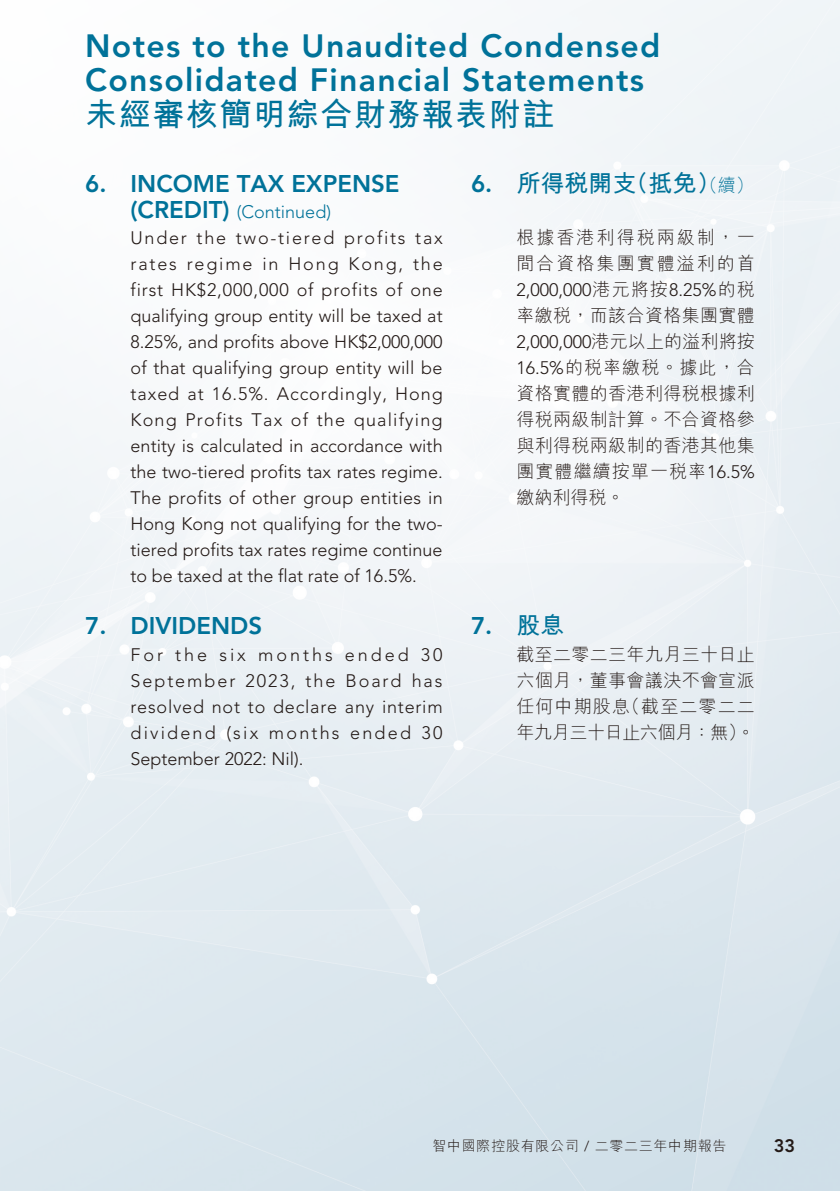
<style>
.page{position:relative;width:840px;height:1191px;background:#fff}
.page>*{position:absolute;margin:0;border:0;box-sizing:border-box;transform-origin:0 0}
.t1{font:800 32px/34px "Avenir LT Std";letter-spacing:.04em;color:#007299}
.t2{font:700 32px "M Hei HK";letter-spacing:.05em;color:#007299}
.t3{font:800 24px "Avenir LT Std";color:#007299}
.t4{font:700 24px "M Hei HK";color:#007299}
.t5{font:300 18px/26px "Avenir LT Std";letter-spacing:.005em;color:#231916}
.t6{font:300 18px/26px "M Hei HK";letter-spacing:.02em;color:#231916;text-align:justify}
.t7{font:300 18px/26px "M Hei HK";letter-spacing:.11em;color:#231916}
.t8{font:800 18px "Avenir LT Std";color:#231916}
.t9{font:300 14px "M Hei HK";letter-spacing:.05em;color:#231916}
.s1{font-weight:800;font-size:24px;color:#007299}
.s2{color:#007299}
.s3{font-family:"Avenir LT Std";font-weight:800}
.s4{font-weight:300;font-size:18px}
.s5{font-family:"M Hei HK"}
.s6{font-family:"Avenir LT Std"}
.s7{font-family:"M Hei HK";font-weight:700}
</style>
<div class="page">
<h1 class="t1" style="left:85px;top:29px;width:576px">Notes to the Unaudited Condensed<br>Consolidated Financial Statements</h1>
<h1 class="t2" style="left:85px;top:91px;width:470px">未經審核簡明綜合財務報表附註</h1>
<h2 class="t3" style="left:85px;top:169px;width:316px">6. INCOME TAX EXPENSE</h2>
<p class="t5" style="left:130px;top:198px;width:313px"><span class="s1">(CREDIT)</span> <span class="s2">(Continued)<br></span>Under the two-tiered profits tax rates regime in Hong Kong, the first HK$2,000,000 of profits of one qualifying group entity will be taxed at 8.25%, and profits above HK$2,000,000 of that qualifying group entity will be taxed at 16.5%. Accordingly, Hong Kong Profits Tax of the qualifying entity is calculated in accordance with the two-tiered profits tax rates regime.<br>The profits of other group entities in Hong Kong not qualifying for the two&shy;tiered profits tax rates regime continue to be taxed at the flat rate of 16.5%.</p>
<h2 class="t3" style="left:85px;top:611px;width:178px">7. DIVIDENDS</h2>
<p class="t5" style="left:130px;top:641px;width:313px;text-align:justify">For the six months ended 30<br>September 2023, the Board has resolved not to declare any interim dividend (six months ended 30<br>September 2022: Nil).</p>
<h2 class="t4" style="left:471px;top:165px;width:284px"><span class="s3">6.</span> 所得稅開支（抵免）<span class="s4">（續）</span></h2>
<p class="t7" style="left:516px;top:224px;width:240px">根據香港利得稅兩級制，一間合資格集團實體溢利的首</p>
<p class="t5" style="left:516px;top:277px;width:240px">2,000,000<span class="s5">港元將按</span>8.25%<span class="s5">的稅</span></p>
<p class="t6" style="left:516px;top:302px;width:240px">率繳稅，而該合資格集團實體</p>
<p class="t5" style="left:516px;top:329px;width:240px">2,000,000<span class="s5">港元以上的溢利將按</span></p>
<p class="t6" style="left:516px;top:354px;width:240px"><span class="s6">16.5%</span>的稅率繳稅。據此，合資格實體的香港利得稅根據利得稅兩級制計算。不合資格參與利得稅兩級制的香港其他集團實體繼續按單一稅率<span class="s6">16.5%</span>繳納利得稅。</p>
<h2 class="t3" style="left:471px;top:611px;width:95px">7. <span class="s7">股息</span></h2>
<p class="t6" style="left:516px;top:640px;width:240px">截至二零二三年九月三十日止六個月，董事會議決不會宣派任何中期股息（截至二零二二年九月三十日止六個月：無）。</p>
<p class="t9" style="left:432px;top:1138px;width:295px">智中國際控股有限公司 <span class="s6">/</span> 二零二三年中期報告</p>
<p class="t8" style="left:773px;top:1135px;width:23px">33</p>
</div>
